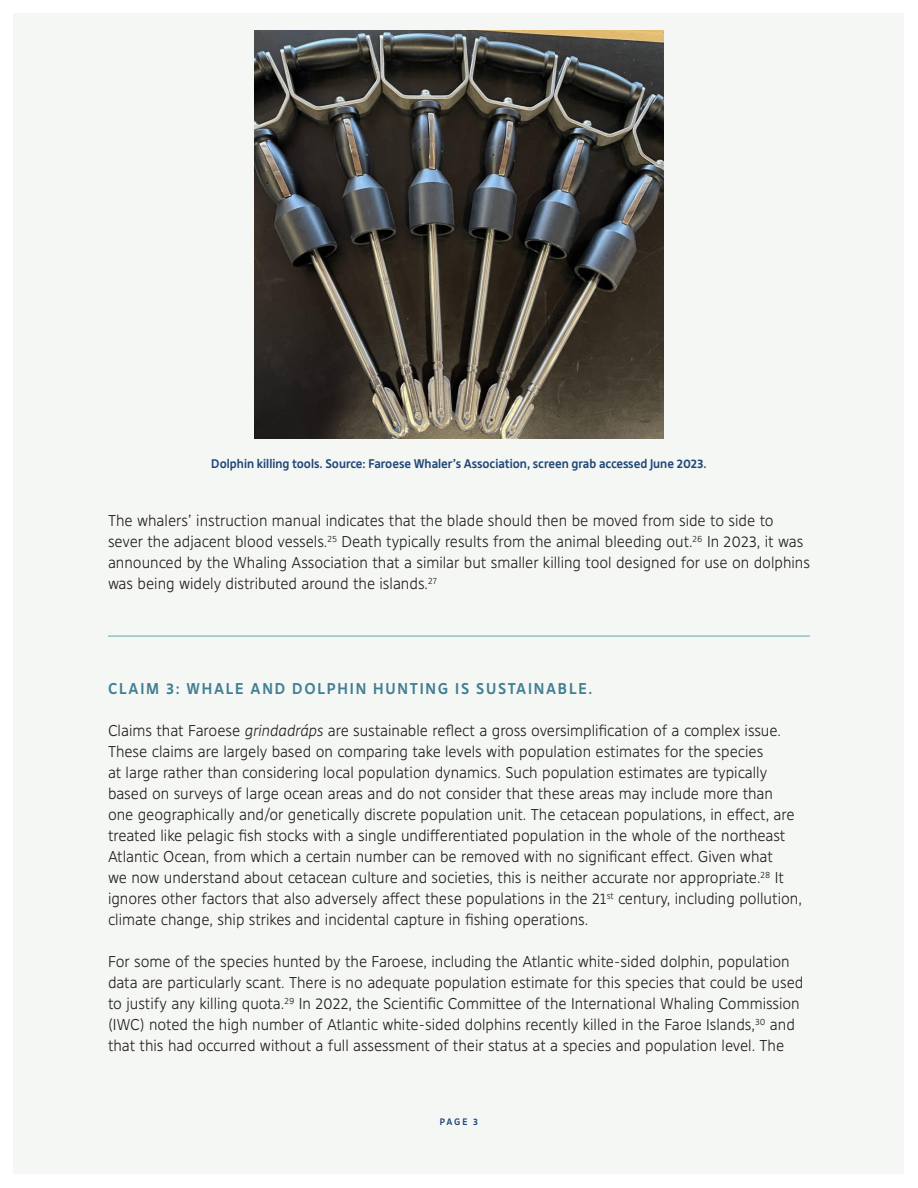
<style>
.page{position:relative;width:918px;height:1188px;background:#fff}
.page>*{position:absolute;margin:0;border:0;box-sizing:border-box;transform-origin:0 0}
.t1{font:300 15px/21px "Senza";color:#231f20}
.t2{font:700 15px "Senza";letter-spacing:.12em;color:#417f93}
.t3{font:700 12px "Senza";color:#1f4778}
.t4{font:700 9px "Senza";color:#1f4778}
.s1{font-style:italic}
</style>
<div class="page">
<div style="left:14px;top:14px;width:890px;height:1160px;background:#f5f7f5"></div>
<img style="left:255px;top:30px;width:408px;height:408px">
<hr style="left:108px;top:636px;width:702px;height:1px;background:#75aead">
<p class="t3" style="left:211px;top:456px;width:497px">Dolphin killing tools. Source: Faroese Whaler’s Association, screen grab accessed June 2023.</p>
<p class="t1" style="left:108px;top:511px;width:704px">The whalers’ instruction manual indicates that the blade should then be moved from side to side to sever the adjacent blood vessels.<sup>25</sup> Death typically results from the animal bleeding out.<sup>26</sup> In 2023, it was announced by the Whaling Association that a similar but smaller killing tool designed for use on dolphins was being widely distributed around the islands.<sup>27</sup></p>
<p class="t2" style="left:108px;top:680px;width:486px">CLAIM 3: WHALE AND DOLPHIN HUNTING IS SUSTAINABLE.</p>
<p class="t1" style="left:108px;top:721px;width:695px">Claims that Faroese <span class="s1">grindadráps</span> are sustainable reflect a gross oversimplification of a complex issue.<br>These claims are largely based on comparing take levels with population estimates for the species<br>at large rather than considering local population dynamics. Such population estimates are typically based on surveys of large ocean areas and do not consider that these areas may include more than one geographically and/or genetically discrete population unit. The cetacean populations, in effect, are treated like pelagic fish stocks with a single undifferentiated population in the whole of the northeast Atlantic Ocean, from which a certain number can be removed with no significant effect. Given what<br>we now understand about cetacean culture and societies, this is neither accurate nor appropriate.<sup>28</sup> It ignores other factors that also adversely affect these populations in the 21<sup>st</sup> century, including pollution, climate change, ship strikes and incidental capture in fishing operations.</p>
<p class="t1" style="left:108px;top:952px;width:697px">For some of the species hunted by the Faroese, including the Atlantic white-sided dolphin, population data are particularly scant. There is no adequate population estimate for this species that could be used to justify any killing quota.<sup>29</sup> In 2022, the Scientific Committee of the International Whaling Commission (IWC) noted the high number of Atlantic white-sided dolphins recently killed in the Faroe Islands,<sup>30</sup> and that this had occurred without a full assessment of their status at a species and population level. The</p>
<p class="t4" style="left:440px;top:1116px;width:40px">PAGE 3</p>
</div>
